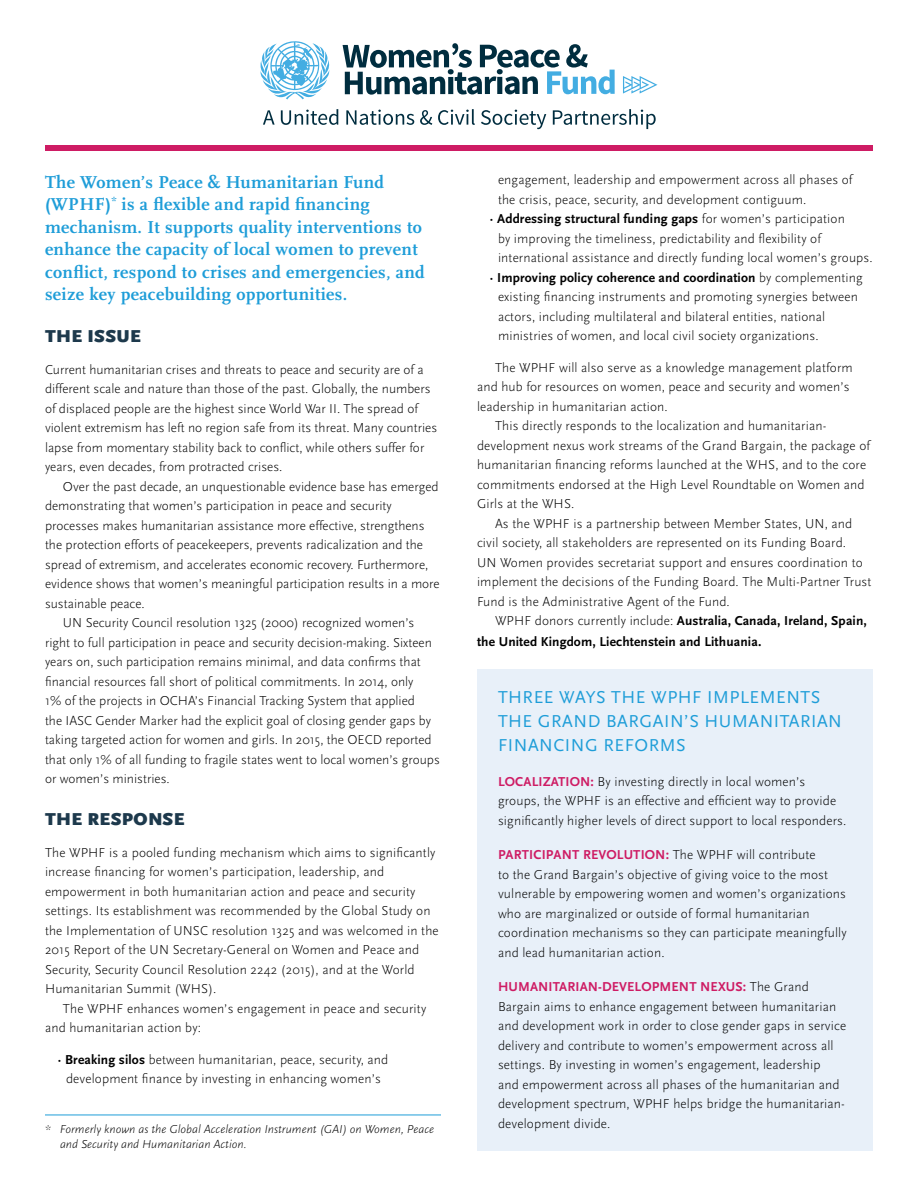
<style>
.page{position:relative;width:918px;height:1188px;background:#fff}
.page>*{position:absolute;margin:0;border:0;box-sizing:border-box;transform-origin:0 0}
.t1{font:700 18px/22.5px "Scala";letter-spacing:.02em;color:#1e9dd8}
.t2{font:18px/24px "Scala Sans";letter-spacing:.03em;color:#1e9dd8}
.t3{font:900 18px "Scala Sans";letter-spacing:.02em;color:#1d394c}
.t4{font:300 13.5px/19.5px "Scala Sans";letter-spacing:.01em;color:#000}
.t5{font:700 13.5px "Scala Sans";letter-spacing:.01em;color:#000}
.t6{font:italic 300 12px/15px "Scala Sans";color:#000}
.s1{font-weight:700}
.s2{font-weight:300}
.s3{font-weight:700;color:#ce1c64}
</style>
<div class="page">
<div style="left:477px;top:669px;width:396px;height:481px;background:#e8f0f9"></div>
<div style="left:45px;top:146px;width:828px;height:6px;background:#ce1c64"></div>
<hr style="left:45px;top:1115px;width:396px;height:1px;background:#1e9dd8">
<svg style="left:343px;top:43px;width:272px;height:52px"></svg>
<svg style="left:623px;top:76px;width:34px;height:18px"></svg>
<svg style="left:261px;top:41px;width:69px;height:58px"></svg>
<svg style="left:263px;top:110px;width:12px;height:15px"></svg>
<svg style="left:281px;top:109px;width:57px;height:16px"></svg>
<svg style="left:346px;top:110px;width:68px;height:15px"></svg>
<svg style="left:420px;top:110px;width:12px;height:15px"></svg>
<svg style="left:438px;top:109px;width:37px;height:16px"></svg>
<svg style="left:481px;top:110px;width:65px;height:19px"></svg>
<svg style="left:553px;top:109px;width:103px;height:20px"></svg>
<p class="t1" style="left:45px;top:171px;width:381px">The Women’s Peace &amp; Humanitarian Fund (WPHF)<sup>*</sup> is a flexible and rapid financing mechanism. It supports quality interventions to enhance the capacity of local women to prevent conflict, respond to crises and emergencies, and seize key peacebuilding opportunities.</p>
<h1 class="t3" style="left:45px;top:326px;width:97px">THE ISSUE</h1>
<p class="t4" style="left:45px;top:360px;width:394px">Current humanitarian crises and threats to peace and security are of a different scale and nature than those of the past. Globally, the numbers of displaced people are the highest since World War II. The spread of violent extremism has left no region safe from its threat. Many countries lapse from momentary stability back to conflict, while others suffer for years, even decades, from protracted crises.</p>
<p class="t4" style="left:63px;top:477px;width:377px">Over the past decade, an unquestionable evidence base has emerged</p>
<p class="t4" style="left:45px;top:496px;width:348px">demonstrating that women’s participation in peace and security</p>
<p class="t4" style="left:45px;top:516px;width:381px">processes makes humanitarian assistance more effective, strengthens</p>
<p class="t4" style="left:45px;top:535px;width:380px">the protection efforts of peacekeepers, prevents radicalization and the</p>
<p class="t4" style="left:45px;top:555px;width:385px">spread of extremism, and accelerates economic recovery. Furthermore,</p>
<p class="t4" style="left:45px;top:574px;width:396px">evidence shows that women’s meaningful participation results in a more</p>
<p class="t4" style="left:45px;top:594px;width:101px">sustainable peace.</p>
<p class="t4" style="left:63px;top:613px;width:353px">UN Security Council resolution 1325 (2000) recognized women’s</p>
<p class="t4" style="left:45px;top:633px;width:388px">right to full participation in peace and security decision-making. Sixteen</p>
<p class="t4" style="left:45px;top:652px;width:377px">years on, such participation remains minimal, and data confirms that</p>
<p class="t4" style="left:45px;top:672px;width:370px">financial resources fall short of political commitments. In 2014, only</p>
<p class="t4" style="left:45px;top:691px;width:372px">1% of the projects in OCHA’s Financial Tracking System that applied</p>
<p class="t4" style="left:45px;top:711px;width:388px">the IASC Gender Marker had the explicit goal of closing gender gaps by</p>
<p class="t4" style="left:45px;top:730px;width:388px">taking targeted action for women and girls. In 2015, the OECD reported</p>
<p class="t4" style="left:45px;top:750px;width:396px">that only 1% of all funding to fragile states went to local women’s groups</p>
<p class="t4" style="left:45px;top:769px;width:126px">or women’s ministries.</p>
<h1 class="t3" style="left:45px;top:809px;width:141px">THE RESPONSE</h1>
<p class="t4" style="left:45px;top:843px;width:395px">The WPHF is a pooled funding mechanism which aims to significantly increase financing for women’s participation, leadership, and empowerment in both humanitarian action and peace and security settings. Its establishment was recommended by the Global Study on the Implementation of UNSC resolution 1325 and was welcomed in the 2015 Report of the UN Secretary-General on Women and Peace and Security, Security Council Resolution 2242 (2015), and at the World Humanitarian Summit (WHS).</p>
<p class="t4" style="left:45px;top:999px;width:383px;text-indent:18px">The WPHF enhances women’s engagement in peace and security and humanitarian action by:</p>
<p class="t4" style="left:57px;top:1050px;width:333px;text-align:center">• <span class="s1">Breaking silos</span> between humanitarian, peace, security, and development finance by investing in enhancing women’s</p>
<p class="t6" style="left:60px;top:1122px;width:376px;text-indent:-15px">* Formerly known as the Global Acceleration Instrument (GAI) on Women, Peace and Security and Humanitarian Action.</p>
<p class="t4" style="left:498px;top:170px;width:356px">engagement, leadership and empowerment across all phases of the crisis, peace, security, and development contiguum.</p>
<p class="t4" style="left:498px;top:209px;width:376px;text-indent:-9px">• <span class="s1">Addressing structural funding gaps</span> for women’s participation<br>by improving the timeliness, predictability and flexibility of international assistance and directly funding local women’s groups.</p>
<p class="t4" style="left:498px;top:267px;width:366px;text-indent:-9px">• <span class="s1">Improving policy coherence and coordination</span> by complementing existing financing instruments and promoting synergies between actors, including multilateral and bilateral entities, national ministries of women, and local civil society organizations.</p>
<p class="t4" style="left:495px;top:357px;width:359px">The WPHF will also serve as a knowledge management platform</p>
<p class="t4" style="left:477px;top:377px;width:374px">and hub for resources on women, peace and security and women’s</p>
<p class="t4" style="left:477px;top:396px;width:192px">leadership in humanitarian action.</p>
<p class="t4" style="left:495px;top:416px;width:333px">This directly responds to the localization and humanitarian-</p>
<p class="t4" style="left:477px;top:435px;width:395px">development nexus work streams of the Grand Bargain, the package of</p>
<p class="t4" style="left:477px;top:455px;width:391px">humanitarian financing reforms launched at the WHS, and to the core</p>
<p class="t4" style="left:477px;top:474px;width:389px">commitments endorsed at the High Level Roundtable on Women and</p>
<p class="t4" style="left:477px;top:494px;width:99px">Girls at the WHS.</p>
<p class="t4" style="left:495px;top:513px;width:359px">As the WPHF is a partnership between Member States, UN, and</p>
<p class="t4" style="left:477px;top:533px;width:371px">civil society, all stakeholders are represented on its Funding Board.</p>
<p class="t4" style="left:477px;top:552px;width:387px">UN Women provides secretariat support and ensures coordination to</p>
<p class="t4" style="left:477px;top:572px;width:396px">implement the decisions of the Funding Board. The Multi-Partner Trust</p>
<p class="t4" style="left:477px;top:591px;width:254px">Fund is the Administrative Agent of the Fund.</p>
<p class="t5" style="left:495px;top:613px;width:373px"><span class="s2">WPHF donors currently include:</span> Australia, Canada, Ireland, Spain,</p>
<p class="t5" style="left:477px;top:634px;width:286px">the United Kingdom, Liechtenstein and Lithuania.</p>
<h1 class="t2" style="left:498px;top:686px;width:345px">THREE WAYS THE WPHF IMPLEMENTS<br>THE GRAND BARGAIN’S HUMANITARIAN<br>FINANCING REFORMS</h1>
<p class="t4" style="left:498px;top:772px;width:350px"><span class="s3">LOCALIZATION:</span> By investing directly in local women’s groups, the WPHF is an effective and efficient way to provide significantly higher levels of direct support to local responders.</p>
<p class="t4" style="left:498px;top:845px;width:350px"><span class="s3">PARTICIPANT REVOLUTION:</span> The WPHF will contribute<br>to the Grand Bargain’s objective of giving voice to the most vulnerable by empowering women and women’s organizations who are marginalized or outside of formal humanitarian coordination mechanisms so they can participate meaningfully and lead humanitarian action.</p>
<p class="t4" style="left:498px;top:977px;width:350px"><span class="s3">HUMANITARIAN-DEVELOPMENT NEXUS:</span> The Grand Bargain aims to enhance engagement between humanitarian and development work in order to close gender gaps in service delivery and contribute to women’s empowerment across all settings. By investing in women’s engagement, leadership<br>and empowerment across all phases of the humanitarian and development spectrum, WPHF helps bridge the humanitarian&shy;development divide.</p>
</div>
